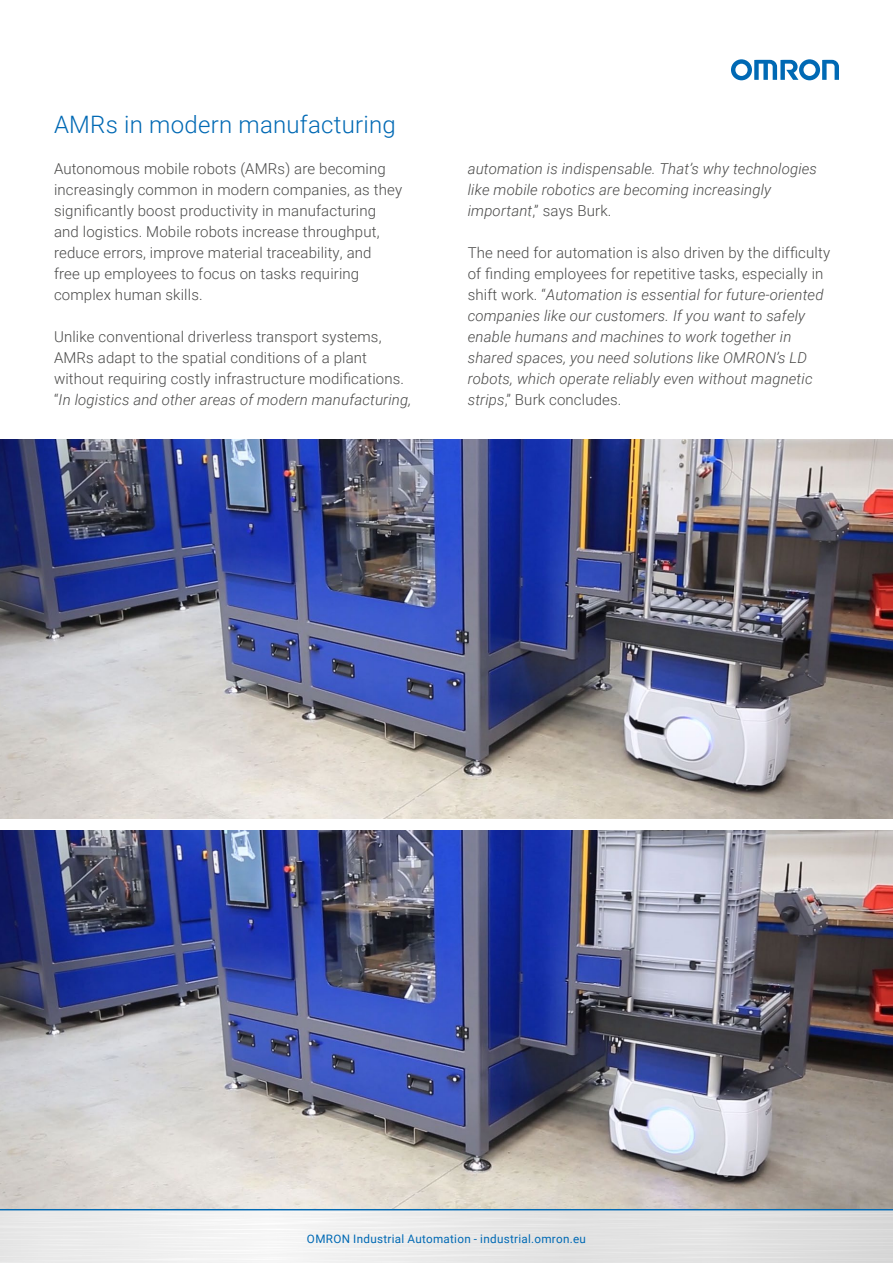
<style>
.page{position:relative;width:893px;height:1263px;background:#fff}
.page>*{position:absolute;margin:0;border:0;box-sizing:border-box;transform-origin:0 0}
.t1{font:300 24px "Roboto";letter-spacing:.01em;color:#0069b4}
.t2{font:300 15px/21px "Roboto";letter-spacing:.01em;color:#4a4a49}
.t3{font:italic 300 15px/21px "Roboto";letter-spacing:.01em;color:#4a4a49}
.t4{font:11.7px "Roboto";letter-spacing:.025em;color:#0069b4}
.s1{font-style:italic}
.s2{font-style:normal}
</style>
<div class="page">
<svg style="left:731px;top:59px;width:108px;height:21px"></svg>
<svg style="left:0;top:1210px;width:893px;height:53px"></svg>
<img style="left:0;top:830px;width:893px;height:379px">
<img style="left:0;top:440px;width:893px;height:378px">
<hr style="left:0;top:1209px;width:893px;height:1px;background:#0069b4">
<h1 class="t1" style="left:54px;top:108px;width:343px">AMRs in modern manufacturing</h1>
<p class="t2" style="left:54px;top:157px;width:350px">Autonomous mobile robots (AMRs) are becoming increasingly common in modern companies, as they significantly boost productivity in manufacturing and logistics. Mobile robots increase throughput, reduce errors, improve material traceability, and<br>free up employees to focus on tasks requiring complex human skills.</p>
<p class="t2" style="left:54px;top:325px;width:359px">Unlike conventional driverless transport systems, AMRs adapt to the spatial conditions of a plant without requiring costly infrastructure modifications. “<span class="s1">In logistics and other areas of modern manufacturing,</span></p>
<p class="t3" style="left:468px;top:157px;width:351px">automation is indispensable. That’s why technologies like mobile robotics are becoming increasingly important<span class="s2">,” says Burk.</span></p>
<p class="t3" style="left:468px;top:241px;width:364px"><span class="s2">The need for automation is also driven by the difficulty of finding employees for repetitive tasks, especially in shift work. “</span>Automation is essential for future-oriented companies like our customers. If you want to safely enable humans and machines to work together in shared spaces, you need solutions like OMRON’s LD robots, which operate reliably even without magnetic strips<span class="s2">,” Burk concludes.</span></p>
<p class="t4" style="left:307px;top:1230px;width:281px">OMRON Industrial Automation - industrial.omron.eu</p>
</div>
